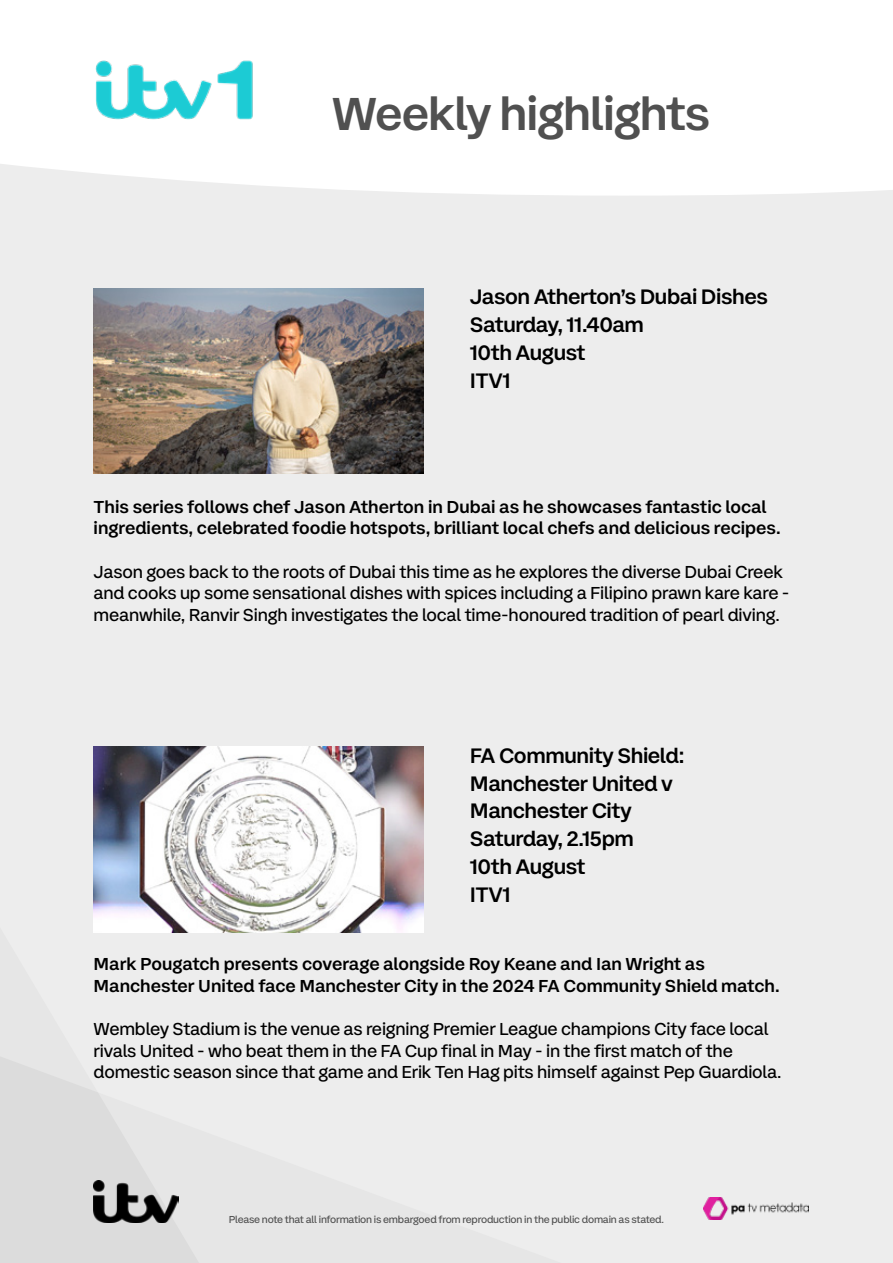
<style>
.page{position:relative;width:893px;height:1263px;background:#ededed}
.page>*{position:absolute;margin:0;border:0;box-sizing:border-box;transform-origin:0 0}
.t1{font:500 48px "ITV Display Sans";letter-spacing:-.02em;color:#505050}
.t2{font:500 21.75px/27.8px "ITV Display Sans";letter-spacing:-.02em;color:#000}
.t3{font:18px/21.6px "ITV Display Sans";letter-spacing:-.01em;color:#000}
.t4{font:500 18px/21.6px "ITV Display Sans";color:#000}
.t5{font:10.5px "ITV Display Sans";letter-spacing:-.02em;color:#505050}
</style>
<div class="page">
<svg style="left:0;top:1056px;width:199px;height:207px"></svg>
<img style="left:94px;top:1180px;width:85px;height:42px">
<div style="left:0;top:0;width:893px;height:196px;background:#fff"></div>
<img style="left:94px;top:57px;width:162px;height:65px">
<img style="left:94px;top:288px;width:329px;height:185px">
<img style="left:94px;top:747px;width:329px;height:185px">
<img style="left:704px;top:1197px;width:104px;height:22px">
<h1 class="t1" style="left:332px;top:83px;width:380px">Weekly highlights</h1>
<p class="t2" style="left:470px;top:283px;width:300px">Jason Atherton’s Dubai Dishes<br>Saturday, 11.40am<br>10th August<br>ITV1</p>
<p class="t4" style="left:94px;top:496px;width:689px">This series follows chef Jason Atherton in Dubai as he showcases fantastic local ingredients, celebrated foodie hotspots, brilliant local chefs and delicious recipes.</p>
<p class="t3" style="left:94px;top:561px;width:697px">Jason goes back to the roots of Dubai this time as he explores the diverse Dubai Creek and cooks up some sensational dishes with spices including a Filipino prawn kare kare - meanwhile, Ranvir Singh investigates the local time-honoured tradition of pearl diving.</p>
<p class="t2" style="left:470px;top:742px;width:216px">FA Community Shield:<br>Manchester United v<br>Manchester City<br>Saturday, 2.15pm<br>10th August<br>ITV1</p>
<p class="t4" style="left:94px;top:953px;width:688px">Mark Pougatch presents coverage alongside Roy Keane and Ian Wright as<br>Manchester United face Manchester City in the 2024 FA Community Shield match.</p>
<p class="t3" style="left:94px;top:1018px;width:689px">Wembley Stadium is the venue as reigning Premier League champions City face local rivals United - who beat them in the FA Cup final in May - in the first match of the domestic season since that game and Erik Ten Hag pits himself against Pep Guardiola.</p>
<p class="t5" style="left:229px;top:1212px;width:437px">Please note that all information is embargoed from reproduction in the public domain as stated.</p>
</div>
